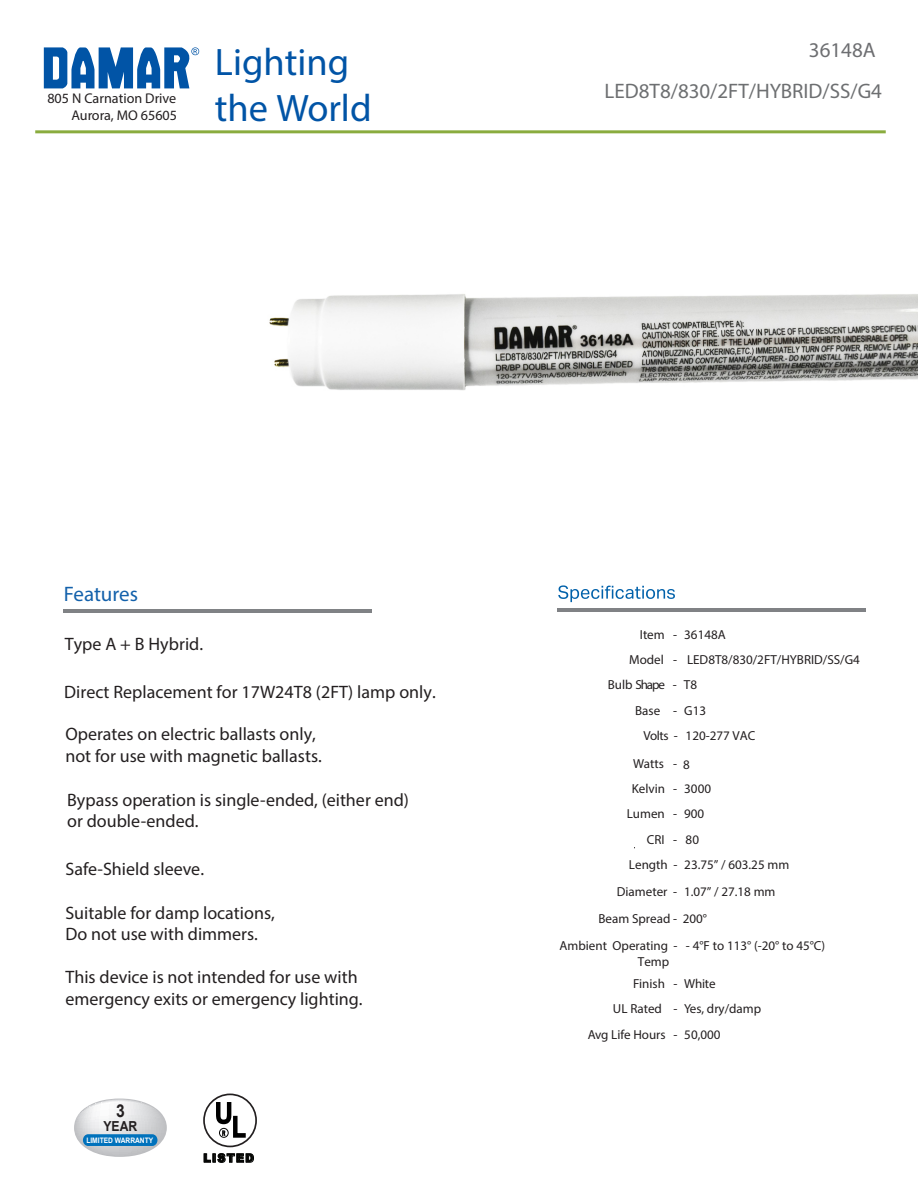
<style>
.page{position:relative;width:918px;height:1188px;background:#fff}
.page>*{position:absolute;margin:0;border:0;box-sizing:border-box;transform-origin:0 0}
.t1{font:38.4px/46px "Myriad Pro";color:#0154a6}
.t2{font:21px "Myriad Pro";color:#6d6f71}
.t3{font:21px "Myriad Pro";color:#1361ab}
.t4{font:21px "Myriad Pro";color:#6d6e71}
.t5{font:18px/21.6px "Myriad Pro";color:#231f20}
.t6{font:700 17.7px "Arial";color:#231f20;scale:.88 1}
.t7{font:14.1px/17px "Myriad Pro";color:#231f20;text-align:right}
.t8{font:700 13.8px "Arial";color:#231f20;scale:.88 1}
.t9{font:13.05px/27px "Myriad Pro";color:#231f20}
.t10{font:13.05px "Myriad Pro";letter-spacing:-.02em;color:#231f20}
.t11{font:13.05px "Myriad Pro";letter-spacing:-.04em;color:#231f20}
.t12{font:900 11.85px "Arial";letter-spacing:.1em;color:#040503;scale:.95 1}
.t13{font:700 7.5px "Arial";color:#fff;scale:.88 1}
</style>
<div class="page">
<hr style="left:35px;top:130px;width:851px;height:3px;background:#8aac3e">
<svg style="left:558px;top:585px;width:117px;height:17px"></svg>
<svg style="left:44px;top:47px;width:155px;height:41px"></svg>
<hr style="left:63px;top:609px;width:308px;height:3px;background:#808285">
<hr style="left:557px;top:608px;width:308px;height:4px;background:#808285">
<svg style="left:74px;top:1099px;width:93px;height:58px"></svg>
<div style="left:83px;top:1134px;width:74px;height:12px;background:#0072bc;border-radius:6px"></div>
<div style="left:203px;top:1094px;width:54px;height:53px;border:2px solid #231f20;border-radius:50%"></div>
<svg style="left:204px;top:1153px;width:50px;height:10px"></svg>
<svg style="left:216px;top:1101px;width:31px;height:38px"></svg>
<img style="left:269px;top:294px;width:649px;height:97px">
<p class="t7" style="left:47px;top:90px;width:131px">805 N Carnation Drive<br>Aurora, MO 65605</p>
<h1 class="t1" style="left:215px;top:39px;width:158px">Lighting the World</h1>
<p class="t3" style="left:64px;top:581px;width:76px">Features</p>
<p class="t4" style="left:809px;top:37px;width:68px">36148A</p>
<p class="t2" style="left:605px;top:78px;width:279px">LED8T8/830/2FT/HYBRID/SS/G4</p>
<p class="t5" style="left:65px;top:633px;width:140px">Type A + B Hybrid.</p>
<p class="t9" style="left:629px;top:622px;width:232px;line-height:25.2px;text-indent:11px">Item - 36148A<br>Model - LED8T8/830/2FT/HYBRID/SS/G4</p>
<p class="t5" style="left:64px;top:681px;width:373px">Direct Replacement for 17W24T8 (2FT) lamp only.</p>
<p class="t5" style="left:65px;top:723px;width:258px">Operates on electric ballasts only, not for use with magnetic ballasts.</p>
<p class="t5" style="left:67px;top:789px;width:343px">Bypass operation is single-ended, (either end) or double-ended.</p>
<p class="t5" style="left:65px;top:858px;width:140px">Safe-Shield sleeve.</p>
<p class="t5" style="left:65px;top:901px;width:211px">Suitable for damp locations,<br>Do not use with dimmers.</p>
<p class="t5" style="left:65px;top:966px;width:299px">This device is not intended for use with emergency exits or emergency lighting.</p>
<p class="t6" style="left:116px;top:1098px;width:11px">3</p>
<p class="t8" style="left:104px;top:1117px;width:40px">YEAR</p>
<p class="t13" style="left:86px;top:1135px;width:77px">LIMITED WARRANTY</p>
<p class="t12" style="left:203px;top:1149px;width:55px">LISTED</p>
<p class="t11" style="left:608px;top:677px;width:91px">Bulb Shape - T8</p>
<p class="t9" style="left:635px;top:697px;width:72px">Base - G13</p>
<p class="t9" style="left:643px;top:722px;width:114px">Volts - 120-277 VAC</p>
<p class="t9" style="left:632px;top:752px;width:81px;line-height:24.6px">Watts - 8<br>Kelvin - 3000</p>
<p class="t9" style="left:627px;top:800px;width:79px">Lumen - 900</p>
<p class="t9" style="left:647px;top:826px;width:54px">CRI - 80</p>
<p class="t9" style="left:617px;top:851px;width:174px;text-indent:12px">Length - 23.75” / 603.25 mm<br>Diameter - 1.07” / 27.18 mm</p>
<p class="t9" style="left:560px;top:905px;width:267px;text-indent:39px">Beam Spread - 200°<br>Ambient Operating - - 4°F to 113° (-20° to 45°C)</p>
<p class="t9" style="left:638px;top:948px;width:33px">Temp</p>
<p class="t10" style="left:633px;top:975px;width:84px">Finish - White</p>
<p class="t9" style="left:613px;top:995px;width:150px">UL Rated - Yes, dry/damp</p>
<p class="t9" style="left:588px;top:1021px;width:134px">Avg Life Hours - 50,000</p>
</div>
